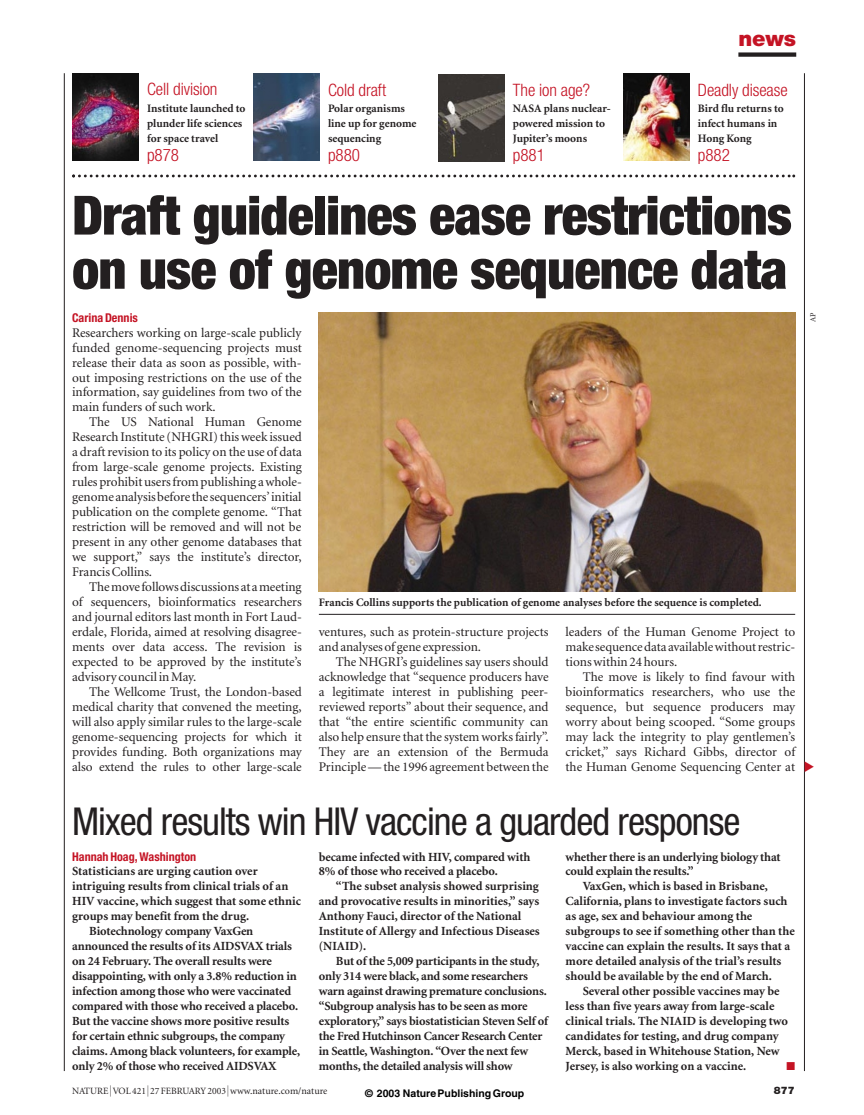
<style>
.page{position:relative;width:864px;height:1115px;background:#fff}
.page>*{position:absolute;margin:0;border:0;box-sizing:border-box;transform-origin:0 0}
.t1{font:900 condensed 54.15px/54.2px "Helvetica Neue";letter-spacing:-.015em;color:#231f20}
.t2{font:condensed 38.4px "Helvetica Neue";letter-spacing:-.025em;color:#231f20}
.t3{font:900 21.3px "Helvetica Neue";color:#c41324}
.t4{font:300 condensed 17.1px "Helvetica Neue";letter-spacing:-.005em;color:#c41324}
.t5{font:13.2px/15px "Minion";letter-spacing:-.005em;color:#231f20;text-align:justify}
.t6{font:700 12.45px/15px "Minion";letter-spacing:-.01em;color:#231f20}
.t7{font:700 condensed 12.15px "Helvetica Neue";color:#c41324}
.t8{font:700 11.4px/15px "Minion";color:#231f20}
.t9{font:11.4px "Zapf Dingbats";color:#c41324}
.t10{font:700 10.5px "Helvetica";color:#000}
.t11{font:900 10.35px "Helvetica Neue";color:#231f20}
.t12{font:9.6px "Minion";color:#231f20}
.t13{font:7.8px "Minion";color:#231f20}
.s1{font-family:"Unica SB";font-weight:300;font-size:11.4px}
.s2{font-size:10.05px}
</style>
<div class="page">
<div style="left:738px;top:52px;width:58px;height:5px;background:#231f20"></div>
<hr style="left:64px;top:73px;width:1px;height:998px;background:#231f20">
<hr style="left:804px;top:73px;width:1px;height:998px;background:#231f20">
<img style="left:73px;top:73px;width:66px;height:88px">
<img style="left:254px;top:73px;width:65px;height:87px">
<img style="left:439px;top:74px;width:65px;height:88px">
<img style="left:624px;top:73px;width:65px;height:88px">
<svg style="left:72px;top:174px;width:723px;height:3px"></svg>
<hr style="left:319px;top:614px;width:476px;height:1px;background:#231f20">
<img style="left:319px;top:313px;width:476px;height:278px">
<h3 class="t3" style="left:738px;top:31px;width:59px">news</h3>
<p class="t4" style="left:147px;top:83px;width:72px">Cell division</p>
<p class="t8" style="left:147px;top:102px;width:100px">Institute launched to plunder life sciences for space travel</p>
<p class="t4" style="left:147px;top:148px;width:33px">p878</p>
<p class="t4" style="left:328px;top:84px;width:60px">Cold draft</p>
<p class="t8" style="left:328px;top:102px;width:90px">Polar organisms line up for genome sequencing</p>
<p class="t4" style="left:328px;top:148px;width:33px">p880</p>
<p class="t4" style="left:513px;top:83px;width:79px">The ion age?</p>
<p class="t8" style="left:513px;top:102px;width:99px">NASA plans nuclear&shy;powered mission to<br>Jupiter’s moons</p>
<p class="t4" style="left:513px;top:148px;width:33px">p881</p>
<p class="t4" style="left:698px;top:83px;width:91px">Deadly disease</p>
<p class="t8" style="left:698px;top:102px;width:87px">Bird flu returns to infect humans in<br>Hong Kong</p>
<p class="t4" style="left:698px;top:148px;width:33px">p882</p>
<h1 class="t1" style="left:72px;top:193px;width:721px">Draft guidelines ease restrictions on use of genome sequence data</h1>
<p class="t7" style="left:72px;top:313px;width:67px">Carina Dennis</p>
<p class="t5" style="left:72px;top:326px;width:231px">Researchers working on large-scale publicly funded genome-sequencing projects must release their data as soon as possible, with&shy;out imposing restrictions on the use of the information, say guidelines from two of the main funders of such work.</p>
<p class="t5" style="left:72px;top:416px;width:231px;text-indent:17px">The US National Human Genome Research Institute (NHGRI) this week issued a draft revision to its policy on the use of data from large-scale genome projects. Existing rules prohibit users from publishing a whole&shy;genome analysis before the sequencers’ initial publication on the complete genome. “That restriction will be removed and will not be present in any other genome databases that we support,” says the institute’s director, Francis Collins.</p>
<p class="t5" style="left:72px;top:580px;width:231px;text-indent:17px">The move follows discussions at a meeting of sequencers, bioinformatics researchers and journal editors last month in Fort Laud&shy;erdale, Florida, aimed at resolving disagree&shy;ments over data access. The revision is expected to be approved by the institute’s advisory council in May.</p>
<p class="t5" style="left:72px;top:685px;width:231px;text-indent:17px">The Wellcome Trust, the London-based medical charity that convened the meeting, will also apply similar rules to the large-scale genome-sequencing projects for which it provides funding. Both organizations may also extend the rules to other large-scale</p>
<p class="t8" style="left:319px;top:596px;width:444px">Francis Collins supports the publication of genome analyses before the sequence is completed.</p>
<p class="t5" style="left:319px;top:625px;width:231px">ventures, such as protein-structure projects and analyses of gene expression.</p>
<p class="t5" style="left:319px;top:655px;width:231px;text-indent:17px">The NHGRI’s guidelines say users should acknowledge that “sequence producers have a legitimate interest in publishing peer&shy;reviewed reports” about their sequence, and that “the entire scientific community can also help ensure that the system works fairly”.<br>They are an extension of the Bermuda Principle — the 1996 agreement between the</p>
<p class="t5" style="left:566px;top:625px;width:231px">leaders of the Human Genome Project to make sequence data available without restric&shy;tions within 24 hours.</p>
<p class="t5" style="left:566px;top:670px;width:231px;text-indent:17px">The move is likely to find favour with bioinformatics researchers, who use the sequence, but sequence producers may worry about being scooped. “Some groups may lack the integrity to play gentlemen’s cricket,” says Richard Gibbs, director of the Human Genome Sequencing Center at</p>
<h2 class="t2" style="left:72px;top:807px;width:670px">Mixed results win HIV vaccine a guarded response</h2>
<p class="t7" style="left:72px;top:851px;width:126px">Hannah Hoag, Washington</p>
<p class="t6" style="left:72px;top:865px;width:187px">Statisticians are urging caution over</p>
<p class="t6" style="left:72px;top:880px;width:218px">intriguing results from clinical trials of an</p>
<p class="t6" style="left:72px;top:895px;width:230px">HIV vaccine, which suggest that some ethnic</p>
<p class="t6" style="left:72px;top:910px;width:178px">groups may benefit from the drug.</p>
<p class="t6" style="left:89px;top:925px;width:166px">Biotechnology company VaxGen</p>
<p class="t6" style="left:72px;top:939px;width:221px">announced the results of its AIDSVAX trials</p>
<p class="t6" style="left:72px;top:954px;width:201px">on 24 February. The overall results were</p>
<p class="t6" style="left:72px;top:969px;width:226px">disappointing, with only a 3.8% reduction in</p>
<p class="t6" style="left:72px;top:984px;width:221px">infection among those who were vaccinated</p>
<p class="t6" style="left:72px;top:999px;width:227px">compared with those who received a placebo.</p>
<p class="t6" style="left:72px;top:1014px;width:219px">But the vaccine shows more positive results</p>
<p class="t6" style="left:72px;top:1029px;width:215px">for certain ethnic subgroups, the company</p>
<p class="t6" style="left:72px;top:1044px;width:230px">claims. Among black volunteers, for example,</p>
<p class="t6" style="left:72px;top:1059px;width:206px">only 2% of those who received AIDSVAX</p>
<p class="t6" style="left:319px;top:850px;width:213px">became infected with HIV, compared with<br>8% of those who received a placebo.</p>
<p class="t6" style="left:319px;top:880px;width:222px;text-indent:17px">“The subset analysis showed surprising and provocative results in minorities,” says Anthony Fauci, director of the National Institute of Allergy and Infectious Diseases (NIAID).</p>
<p class="t6" style="left:319px;top:954px;width:231px;text-indent:17px">But of the 5,009 participants in the study, only 314 were black, and some researchers warn against drawing premature conclusions. “Subgroup analysis has to be seen as more exploratory,” says biostatistician Steven Self of the Fred Hutchinson Cancer Research Center in Seattle, Washington. “Over the next few months, the detailed analysis will show</p>
<p class="t6" style="left:566px;top:850px;width:217px">whether there is an underlying biology that could explain the results.”</p>
<p class="t6" style="left:566px;top:880px;width:231px;text-indent:17px">VaxGen, which is based in Brisbane, California, plans to investigate factors such as age, sex and behaviour among the subgroups to see if something other than the vaccine can explain the results. It says that a more detailed analysis of the trial’s results should be available by the end of March.</p>
<p class="t6" style="left:566px;top:984px;width:224px;text-indent:17px">Several other possible vaccines may be less than five years away from large-scale clinical trials. The NIAID is developing two candidates for testing, and drug company Merck, based in Whitehouse Station, New Jersey, is also working on a vaccine.</p>
<p class="t9" style="left:787px;top:1060px;width:10px">■</p>
<p class="t12" style="left:72px;top:1086px;width:257px">NATURE<span class="s1">|</span> VOL 421 <span class="s1">|</span> 27 FEBRUARY 2003 <span class="s1">|</span> <span class="s2">www.nature.com/nature</span></p>
<p class="t11" style="left:774px;top:1086px;width:22px">877</p>
<p class="t10" style="left:365px;top:1089px;width:161px">© 2003 Nature PublishingGroup</p>
<p class="t13" style="left:810px;top:322px;width:11px;rotate:-90deg">AP</p>
</div>
